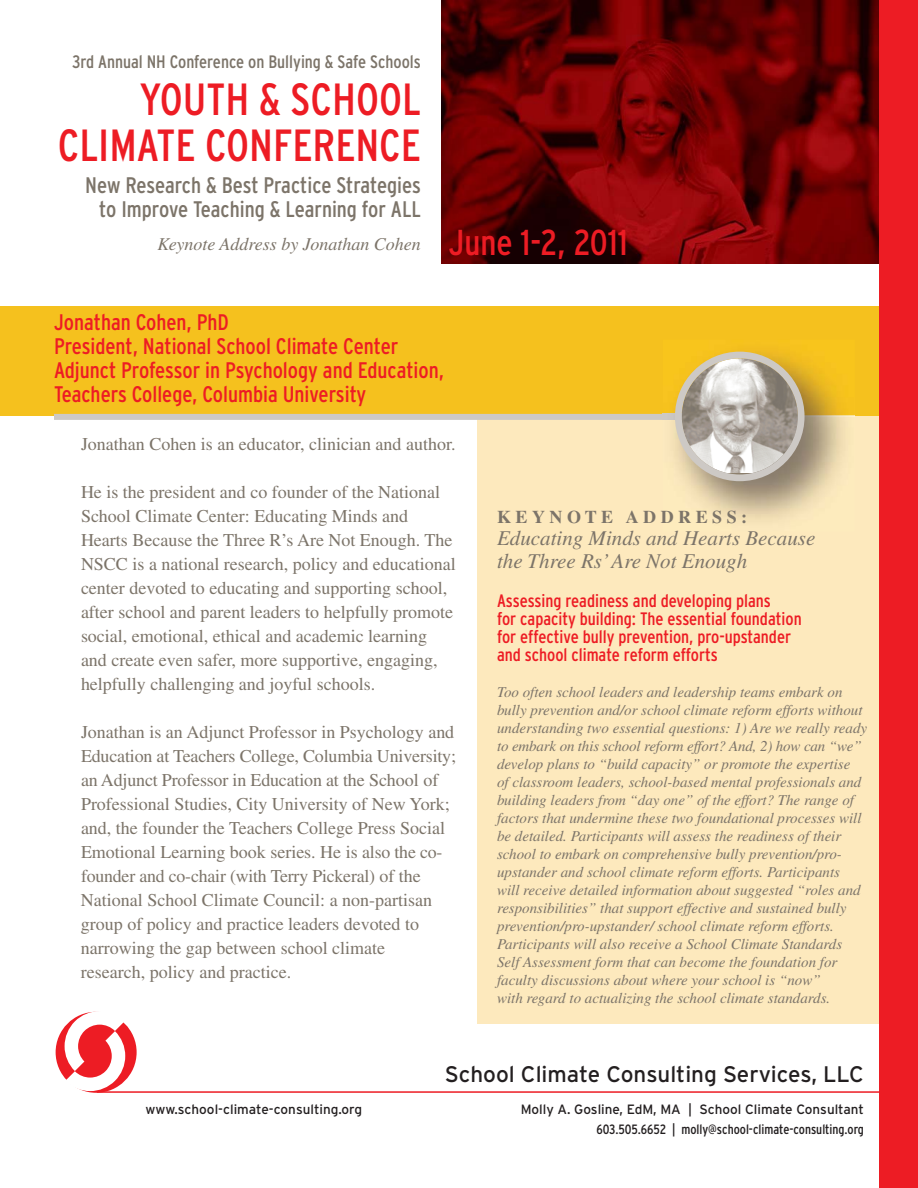
<style>
.page{position:relative;width:918px;height:1188px;background:#fff}
.page>*{position:absolute;margin:0;border:0;box-sizing:border-box;transform-origin:0 0}
.t1{font:condensed 45px/46.5px "Interstate";color:#ed1c24;text-align:right}
.t2{font:condensed 22.5px/24px "Interstate";color:#ed1c24}
.t3{font:condensed 22.5px/24px "Interstate";color:#7c7469;text-align:right}
.t4{font:22.5px "Interstate";color:#231f20}
.t5{font:italic 21px/22.5px "Times";color:#7c7469}
.t6{font:18px/24px "Times";color:#7c7469}
.t7{font:condensed 18px/18px "Interstate";color:#ed1c24}
.t8{font:condensed 18px "Interstate";color:#7c7469}
.t9{font:italic 18px "Times";color:#7c7469}
.t10{font:700 18px "Times";letter-spacing:.25em;color:#7c7469}
.t11{font:italic 15px/18px "Times";color:#7c7469}
.t12{font:13.5px "Interstate";color:#231f20}
.t13{font:condensed 13.5px "Interstate";color:#231f20}
.s1{font-family:"Interstate";font-style:normal;font-stretch:condensed;font-size:36px;color:#ed1c24}
</style>
<div class="page">
<div style="left:0;top:306px;width:917px;height:109px;background:#f5c11e"></div>
<div style="left:478px;top:416px;width:440px;height:607px;background:#fde9bd"></div>
<svg style="left:54px;top:1010px;width:84px;height:84px"></svg>
<div style="left:56px;top:1012px;width:81px;height:81px;background:#ed1c24;border-radius:50%"></div>
<svg style="left:65px;top:1011px;width:60px;height:80px"></svg>
<hr style="left:97px;top:1091px;width:807px;height:2px;background:#ed1c24">
<div style="left:54px;top:414px;width:682px;height:6px;background:#cdc9c5"></div>
<img style="left:442px;top:0;width:437px;height:263px">
<div style="left:879px;top:0;width:39px;height:1188px;background:#ed1c24"></div>
<img style="left:663px;top:351px;width:192px;height:169px">
<img style="left:663px;top:414px;width:12px;height:6px">
<svg style="left:675px;top:352px;width:130px;height:129px;background:#c4b9a1"></svg>
<p class="t8" style="left:72px;top:55px;width:350px">3rd Annual NH Conference on Bullying &amp; Safe Schools</p>
<h1 class="t1" style="left:58px;top:80px;width:364px">YOUTH &amp; SCHOOL<br>CLIMATE CONFERENCE</h1>
<h2 class="t3" style="left:85px;top:175px;width:337px">New Research &amp; Best Practice Strategies to Improve Teaching &amp; Learning for ALL</h2>
<p class="t9" style="left:158px;top:237px;width:472px">Keynote Address by Jonathan Cohen <span class="s1">June 1-2, 2011</span></p>
<h2 class="t2" style="left:54px;top:312px;width:392px">Jonathan Cohen, PhD<br>President, National School Climate Center Adjunct Professor in Psychology and Education, Teachers College, Columbia University</h2>
<p class="t6" style="left:81px;top:434px;width:376px">Jonathan Cohen is an educator, clinician and author.</p>
<p class="t6" style="left:81px;top:482px;width:376px">He is the president and co founder of the National School Climate Center: Educating Minds and Hearts Because the Three R’s Are Not Enough. The NSCC is a national research, policy and educational center devoted to educating and supporting school, after school and parent leaders to helpfully promote social, emotional, ethical and academic learning and create even safer, more supportive, engaging, helpfully challenging and joyful schools.</p>
<p class="t6" style="left:81px;top:722px;width:377px">Jonathan is an Adjunct Professor in Psychology and Education at Teachers College, Columbia University; an Adjunct Professor in Education at the School of Professional Studies, City University of New York; and, the founder the Teachers College Press Social Emotional Learning book series. He is also the co&shy;founder and co-chair (with Terry Pickeral) of the National School Climate Council: a non-partisan group of policy and practice leaders devoted to narrowing the gap between school climate<br>research, policy and practice.</p>
<p class="t10" style="left:497px;top:510px;width:252px">KEYNOTE ADDRESS:</p>
<h3 class="t5" style="left:497px;top:529px;width:320px">Educating Minds and Hearts Because the Three Rs’ Are Not Enough</h3>
<p class="t7" style="left:497px;top:593px;width:306px">Assessing readiness and developing plans<br>for capacity building: The essential foundation for effective bully prevention, pro-upstander and school climate reform efforts</p>
<p class="t11" style="left:497px;top:684px;width:372px">Too often school leaders and leadership teams embark on bully prevention and/or school climate reform efforts without understanding two essential questions: 1) Are we really ready to embark on this school reform effort? And, 2) how can “we” develop plans to “build capacity” or promote the expertise<br>of classroom leaders, school-based mental professionals and building leaders from “day one” of the effort? The range of factors that undermine these two foundational processes will be detailed. Participants will assess the readiness of their school to embark on comprehensive bully prevention/pro&shy;upstander and school climate reform efforts. Participants<br>will receive detailed information about suggested “roles and responsibilities” that support effective and sustained bully prevention/pro-upstander/ school climate reform efforts.<br>Participants will also receive a School Climate Standards Self Assessment form that can become the foundation for faculty discussions about where your school is “now”<br>with regard to actualizing the school climate standards.</p>
<p class="t12" style="left:146px;top:1104px;width:218px">www.school-climate-consulting.org</p>
<h2 class="t4" style="left:445px;top:1066px;width:421px">School Climate Consulting Services, LLC</h2>
<p class="t12" style="left:521px;top:1104px;width:345px">Molly A. Gosline, EdM, MA | School Climate Consultant</p>
<p class="t13" style="left:597px;top:1124px;width:269px">603.505.6652 | molly@school-climate-consulting.org</p>
</div>
